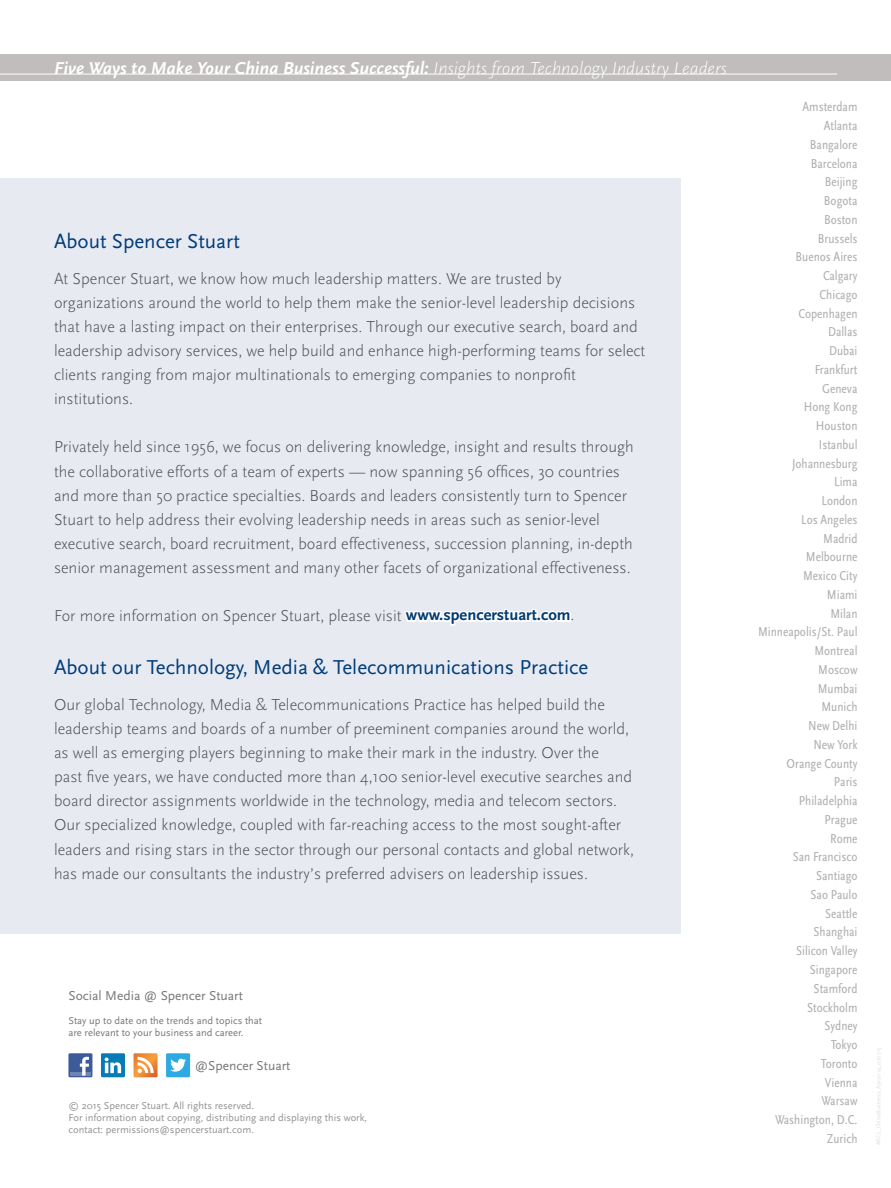
<style>
.page{position:relative;width:891px;height:1188px;background:#fff}
.page>*{position:absolute;margin:0;border:0;box-sizing:border-box;transform-origin:0 0}
.t1{font:21px "Scala Sans Pro";color:#003d79}
.t2{font:italic 700 18px "Scala Sans Pro";color:#fff}
.t3{font:300 16.5px/24px "Scala Sans Pro";color:#4d4d4f}
.t4{font:condensed 13.5px/18.8px "Scala Sans Pro";color:#b3afaf;text-align:right}
.t5{font:13.5px "Scala Sans Pro";color:#77777a}
.t6{font:10.5px/12px "Scala Sans Pro";color:#77777a}
.s1{font-weight:300}
.s2{font-weight:700;color:#003a70}
</style>
<div class="page">
<div style="left:0;top:54px;width:891px;height:27px;background:#c0bdbc"></div>
<hr style="left:0;top:74px;width:837px;height:1px;background:#fff">
<div style="left:0;top:178px;width:680px;height:756px;background:#e8eaf2"></div>
<svg style="left:404px;top:609px;width:167px;height:17px"></svg>
<div style="left:68px;top:1053px;width:24px;height:24px;background:#3d5b99"></div>
<hr style="left:70px;top:1072px;width:21px;height:4px;background:#6e85b4">
<svg style="left:80px;top:1057px;width:9px;height:19px"></svg>
<svg style="left:134px;top:1053px;width:24px;height:24px"></svg>
<div style="left:166px;top:1053px;width:24px;height:24px;background:#2caae1"></div>
<svg style="left:170px;top:1059px;width:16px;height:13px"></svg>
<div style="left:101px;top:1053px;width:24px;height:24px;background:#077bb6"></div>
<svg style="left:105px;top:1058px;width:16px;height:15px"></svg>
<p class="t2" style="left:54px;top:57px;width:674px">Five Ways to Make Your China Business Successful: <span class="s1">Insights from Technology Industry Leaders</span></p>
<p class="t1" style="left:54px;top:229px;width:187px">About Spencer Stuart</p>
<p class="t3" style="left:54px;top:267px;width:593px">At Spencer Stuart, we know how much leadership matters. We are trusted by organizations around the world to help them make the senior-level leadership decisions that have a lasting impact on their enterprises. Through our executive search, board and leadership advisory services, we help build and enhance high-performing teams for select clients ranging from major multinationals to emerging companies to nonprofit institutions.</p>
<p class="t3" style="left:54px;top:435px;width:581px">Privately held since 1956, we focus on delivering knowledge, insight and results through the collaborative efforts of a team of experts — now spanning 56 offices, 30 countries and more than 50 practice specialties. Boards and leaders consistently turn to Spencer Stuart to help address their evolving leadership needs in areas such as senior-level executive search, board recruitment, board effectiveness, succession planning, in-depth senior management assessment and many other facets of organizational effectiveness.</p>
<p class="t3" style="left:54px;top:603px;width:522px">For more information on Spencer Stuart, please visit <span class="s2">www.spencerstuart.com</span>.</p>
<p class="t1" style="left:54px;top:655px;width:536px">About our Technology, Media &amp; Telecommunications Practice</p>
<p class="t3" style="left:54px;top:693px;width:582px">Our global Technology, Media &amp; Telecommunications Practice has helped build the leadership teams and boards of a number of preeminent companies around the world, as well as emerging players beginning to make their mark in the industry. Over the<br>past five years, we have conducted more than 4,100 senior-level executive searches and board director assignments worldwide in the technology, media and telecom sectors.<br>Our specialized knowledge, coupled with far-reaching access to the most sought-after leaders and rising stars in the sector through our personal contacts and global network, has made our consultants the industry’s preferred advisers on leadership issues.</p>
<p class="t5" style="left:68px;top:988px;width:176px">Social Media @ Spencer Stuart</p>
<p class="t6" style="left:68px;top:1015px;width:195px">Stay up to date on the trends and topics that are relevant to your business and career.</p>
<p class="t5" style="left:195px;top:1058px;width:97px">@Spencer Stuart</p>
<p class="t6" style="left:68px;top:1100px;width:300px">© 2015 Spencer Stuart. All rights reserved.<br>For information about copying, distributing and displaying this work, contact: permissions@spencerstuart.com.</p>
<p class="t4" style="left:758px;top:98px;width:101px">Amsterdam<br>Atlanta<br>Bangalore<br>Barcelona<br>Beijing<br>Bogota<br>Boston<br>Brussels<br>Buenos Aires<br>Calgary<br>Chicago<br>Copenhagen<br>Dallas<br>Dubai<br>Frankfurt<br>Geneva<br>Hong Kong<br>Houston<br>Istanbul<br>Johannesburg<br>Lima<br>London<br>Los Angeles<br>Madrid<br>Melbourne<br>Mexico City<br>Miami<br>Milan<br>Minneapolis/St. Paul<br>Montreal<br>Moscow<br>Mumbai<br>Munich<br>New Delhi<br>New York<br>Orange County<br>Paris<br>Philadelphia<br>Prague<br>Rome<br>San Francisco<br>Santiago<br>Sao Paulo<br>Seattle<br>Shanghai<br>Silicon Valley<br>Singapore<br>Stamford<br>Stockholm<br>Sydney<br>Tokyo<br>Toronto<br>Vienna<br>Warsaw<br>Washington, D.C.<br>Zurich</p>
</div>
